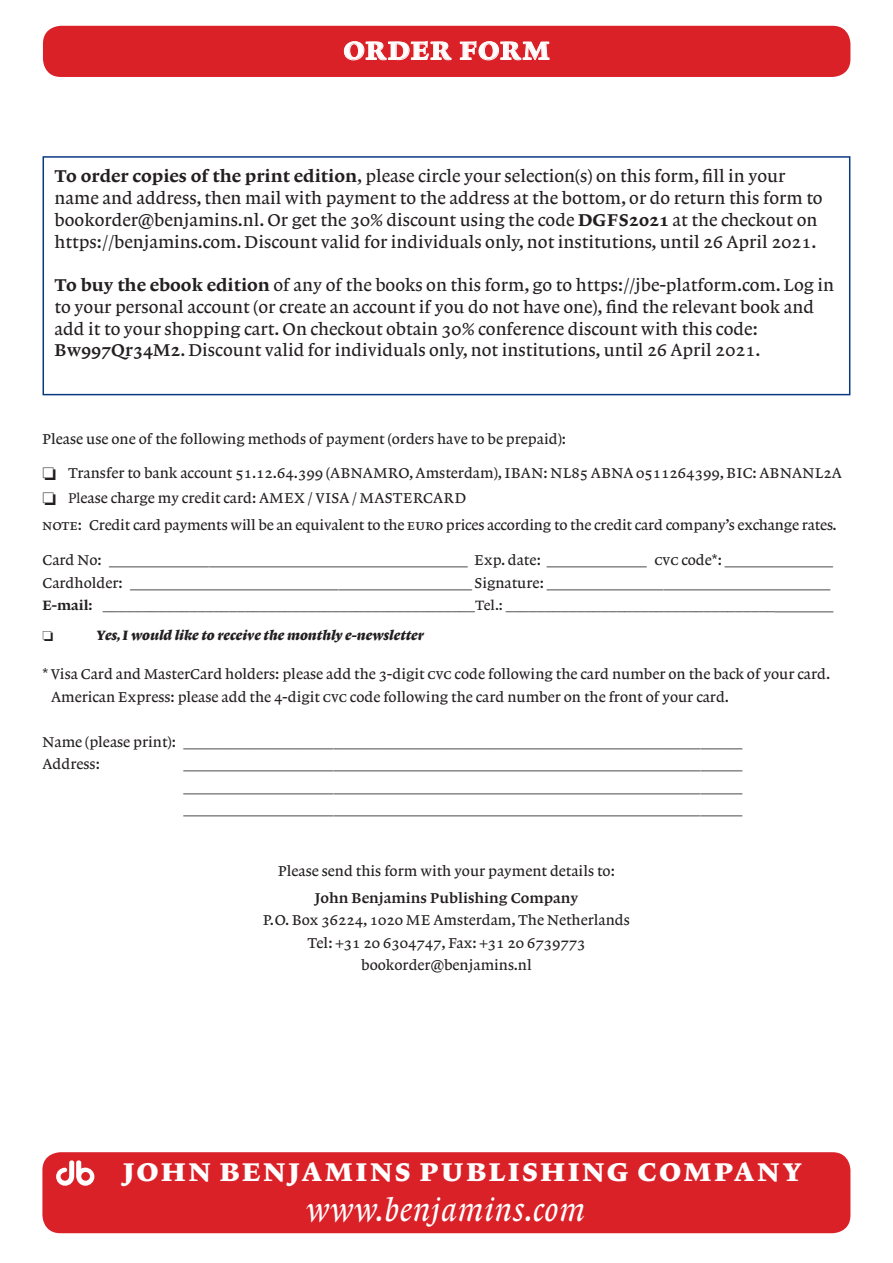
<style>
.page{position:relative;width:893px;height:1263px;background:#fff}
.page>*{position:absolute;margin:0;border:0;box-sizing:border-box;transform-origin:0 0}
.t1{font:33px "Lexicon No 1 Italic A";letter-spacing:.02em;color:#fff}
.t2{font:33px "Lexicon No 1 Roman D";letter-spacing:.015em;color:#fff}
.t3{font:27px "Lexicon No 1 Roman F";letter-spacing:.1em;color:#fff}
.t4{font:18px/21.8px "Lexicon No 1 Roman A";color:#231f20}
.t5{font:15px/22.5px "Lexicon No 1 Roman A";color:#231f20}
.t6{font:14.25px "Lexicon No 1 Roman A";color:#231f20}
.t7{font:14.25px "Lexicon No 1 Italic F";color:#231f20}
.s1{font-family:"Lexicon No 1 Roman D"}
.s2{font-family:"Lexicon No 1 Roman C"}
.s3{font-family:"Minion Pro Capt"}
.s4{font-size:15px}
</style>
<div class="page">
<div style="left:43px;top:26px;width:807px;height:51px;background:#da2128;border-radius:18px"></div>
<svg style="left:344px;top:41px;width:107px;height:19px"></svg>
<svg style="left:460px;top:41px;width:89px;height:20px"></svg>
<div style="left:42px;top:1152px;width:808px;height:81px;background:#da2128;border-radius:18px"></div>
<svg style="left:56px;top:1160px;width:38px;height:26px"></svg>
<div style="left:43px;top:156px;width:807px;height:239px;border:2px solid #083981"></div>
<h1 class="t2" style="left:343px;top:30px;width:208px">order form</h1>
<p class="t4" style="left:55px;top:166px;width:769px"><span class="s1">To order copies of the print edition</span>, please circle your selection(s) on this form, fill in your name and address, then mail with payment to the address at the bottom, or do return this form to bookorder@benjamins.nl. Or get the 30% discount using the code <span class="s1">DGFS2021</span> at the checkout on https://benjamins.com. Discount valid for individuals only, not institutions, until 26 April 2021.</p>
<p class="t4" style="left:55px;top:274px;width:781px"><span class="s1">To buy the ebook edition</span> of any of the books on this form, go to https://jbe-platform.com. Log in to your personal account (or create an account if you do not have one), find the relevant book and add it to your shopping cart. On checkout obtain 30% conference discount with this code:<br><span class="s2">Bw997Qr34M2</span>. Discount valid for individuals only, not institutions, until 26 April 2021.</p>
<p class="t5" style="left:43px;top:428px;width:525px">Please use one of the following methods of payment (orders have to be prepaid):</p>
<p class="t5" style="left:43px;top:462px;width:801px">❏ Transfer to bank account 51.12.64.399 (ABNAMRO, Amsterdam), IBAN: NL85 ABNA 0511264399, BIC: ABNANL2A</p>
<p class="t5" style="left:43px;top:487px;width:425px">❏ <span class="s3">Pl</span>ease charge my credit card: AMEX / VISA / MASTERCARD</p>
<p class="t5" style="left:43px;top:514px;width:796px">note: Credit card payments will be an equivalent to the euro prices according to the credit card company’s exchange rates.</p>
<p class="t5" style="left:43px;top:549px;width:792px">Card No: ___________________________________________ Exp. date: ____________ cvc code*: _____________</p>
<p class="t5" style="left:43px;top:571px;width:789px">Cardholder: _________________________________________ Signature: __________________________________</p>
<p class="t6" style="left:43px;top:597px;width:792px"><span class="s1">E-mail:</span> _______________________________________________Tel.: __________________________________<span class="s4">_______</span></p>
<p class="t7" style="left:97px;top:627px;width:329px">Yes, I would like to receive the monthly e-newsletter</p>
<p class="t5" style="left:51px;top:663px;width:781px;text-indent:-9px">* Visa Card and MasterCard holders: please add the 3-digit cvc code following the card number on the back of your card.<br>American Express: please add the 4-digit cvc code following the card number on the front of your card.</p>
<p class="t5" style="left:43px;top:730px;width:701px">Name (please print): ___________________________________________________________________</p>
<p class="t5" style="left:43px;top:753px;width:59px">Address:</p>
<p class="t5" style="left:184px;top:753px;width:560px">___________________________________________________________________</p>
<p class="t5" style="left:184px;top:775px;width:560px">___________________________________________________________________</p>
<p class="t5" style="left:184px;top:798px;width:560px">___________________________________________________________________</p>
<p class="t5" style="left:278px;top:860px;width:338px">Please send this form with your payment details to:</p>
<p class="t5" style="left:263px;top:887px;width:368px;text-align:center"><span class="s2">John Benjamins Publishing Company<br></span>P.O. Box 36224, 1020 ME Amsterdam, The Netherlands Tel: +31 20 6304747, Fax: +31 20 6739773 bookorder@benjamins.nl</p>
<h2 class="t3" style="left:123px;top:1156px;width:680px">JOHN BENJAMINS PUBLISHING COMPANY</h2>
<h1 class="t1" style="left:306px;top:1191px;width:280px">www.benjamins.com</h1>
</div>
